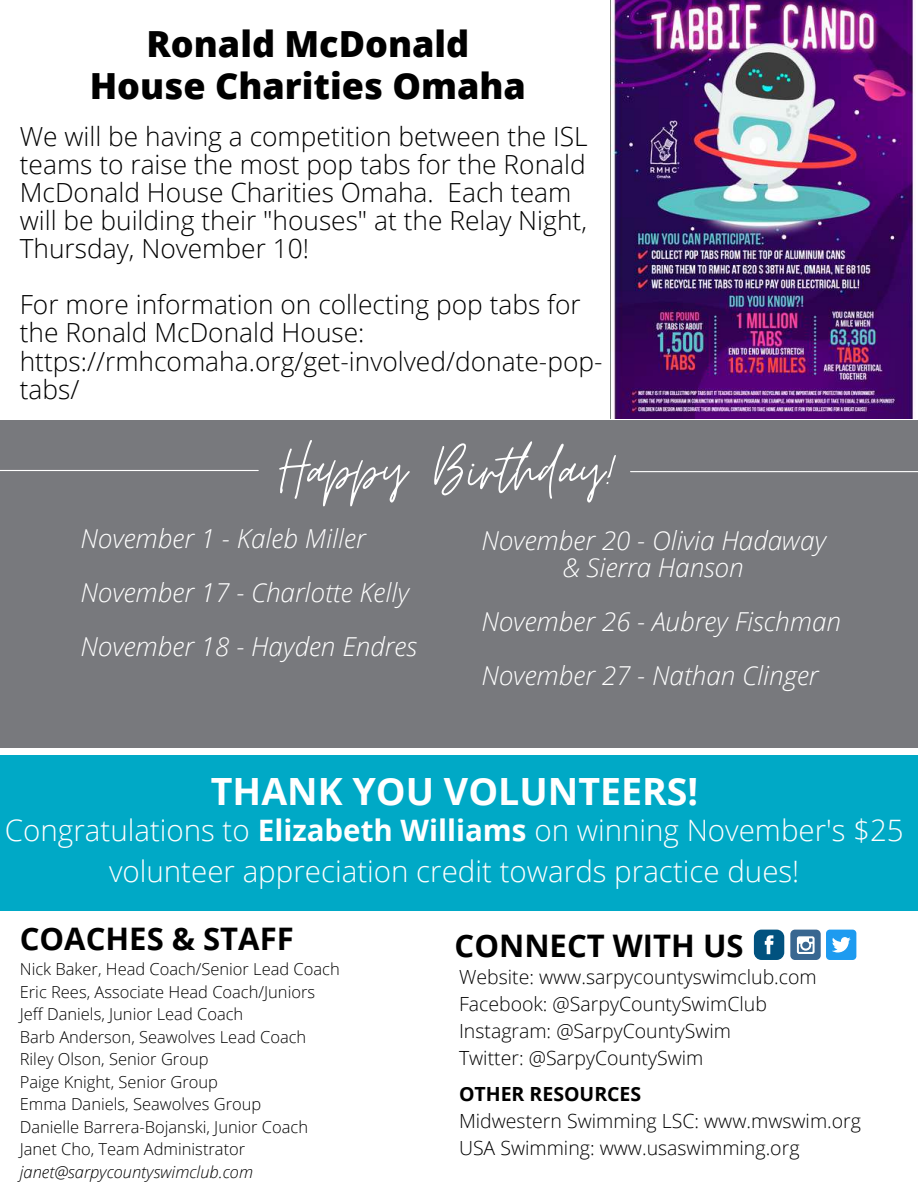
<style>
.page{position:relative;width:918px;height:1188px;background:#fff}
.page>*{position:absolute;margin:0;border:0;box-sizing:border-box;transform-origin:0 0}
.t1{font:73.8px "Moon Time";color:#fff}
.t2{font:700 37.5px "Open Sans";color:#fff}
.t3{font:800 36px/42.8px "Open Sans";color:#000;text-align:center}
.t4{font:700 31.05px "Open Sans";color:#000}
.t5{font:300 29.55px/40.5px "Open Sans";color:#fff;text-align:center}
.t6{font:300 26.4px/28.2px "Open Sans";color:#000}
.t7{font:italic 300 26.1px/54px "Open Sans";color:#fff}
.t8{font:300 19.5px/27px "Open Sans";color:#000}
.t9{font:700 19.5px "Open Sans";color:#000}
.t10{font:300 16.5px/22.5px "Open Sans";color:#000}
.t11{font:italic 300 16.5px "Open Sans";color:#000}
.s1{font-weight:700}
</style>
<div class="page">
<div style="left:0;top:421px;width:918px;height:327px;background:#78797d"></div>
<hr style="left:0;top:470px;width:258px;height:1px;background:#fff">
<hr style="left:631px;top:471px;width:287px;height:1px;background:#fff">
<div style="left:0;top:756px;width:918px;height:155px;background:#00a9c6"></div>
<div style="left:790px;top:930px;width:31px;height:30px;background:#396791;border-radius:5px"></div>
<svg style="left:797px;top:936px;width:18px;height:18px"></svg>
<svg style="left:754px;top:930px;width:30px;height:30px"></svg>
<div style="left:826px;top:930px;width:30px;height:30px;background:#1d9bf0;border-radius:4px"></div>
<svg style="left:832px;top:937px;width:19px;height:16px"></svg>
<img style="left:611px;top:0;width:303px;height:419px">
<h3 class="t3" style="left:90px;top:21px;width:438px">Ronald McDonald<br>House Charities Omaha</h3>
<p class="t6" style="left:20px;top:121px;width:570px">We will be having a competition between the ISL teams to raise the most pop tabs for the Ronald McDonald House Charities Omaha. Each team will be building their "houses" at the Relay Night, Thursday, November 10!</p>
<p class="t6" style="left:20px;top:290px;width:584px">For more information on collecting pop tabs for the Ronald McDonald House: https://rmhcomaha.org/get-involved/donate-pop&shy;tabs/</p>
<h1 class="t1" style="left:279px;top:425px;width:341px">Happy Birthday!</h1>
<p class="t7" style="left:81px;top:511px;width:338px">November 1 - Kaleb Miller<br>November 17 - Charlotte Kelly<br>November 18 - Hayden Endres</p>
<p class="t7" style="left:482px;top:526px;width:346px;line-height:27px;text-align:center">November 20 - Olivia Hadaway &amp; Sierra Hanson</p>
<p class="t7" style="left:482px;top:594px;width:361px">November 26 - Aubrey Fischman<br>November 27 - Nathan Clinger</p>
<h2 class="t2" style="left:211px;top:765px;width:489px">THANK YOU VOLUNTEERS!</h2>
<p class="t5" style="left:5px;top:810px;width:900px">Congratulations to <span class="s1">Elizabeth Williams</span> on winning November's $25 volunteer appreciation credit towards practice dues!</p>
<p class="t4" style="left:20px;top:917px;width:276px">COACHES &amp; STAFF</p>
<p class="t10" style="left:20px;top:958px;width:321px">Nick Baker, Head Coach/Senior Lead Coach Eric Rees, Associate Head Coach/Juniors Jeff Daniels, Junior Lead Coach<br>Barb Anderson, Seawolves Lead Coach Riley Olson, Senior Group<br>Paige Knight, Senior Group<br>Emma Daniels, Seawolves Group<br>Danielle Barrera-Bojanski, Junior Coach Janet Cho, Team Administrator</p>
<p class="t11" style="left:20px;top:1160px;width:235px">janet@sarpycountyswimclub.com</p>
<p class="t4" style="left:455px;top:924px;width:290px">CONNECT WITH US</p>
<p class="t8" style="left:459px;top:963px;width:359px">Website: www.sarpycountyswimclub.com Facebook: @SarpyCountySwimClub Instagram: @SarpyCountySwim<br>Twitter: @SarpyCountySwim</p>
<p class="t9" style="left:459px;top:1080px;width:184px">OTHER RESOURCES</p>
<p class="t8" style="left:459px;top:1107px;width:404px">Midwestern Swimming LSC: www.mwswim.org<br>USA Swimming: www.usaswimming.org</p>
</div>
